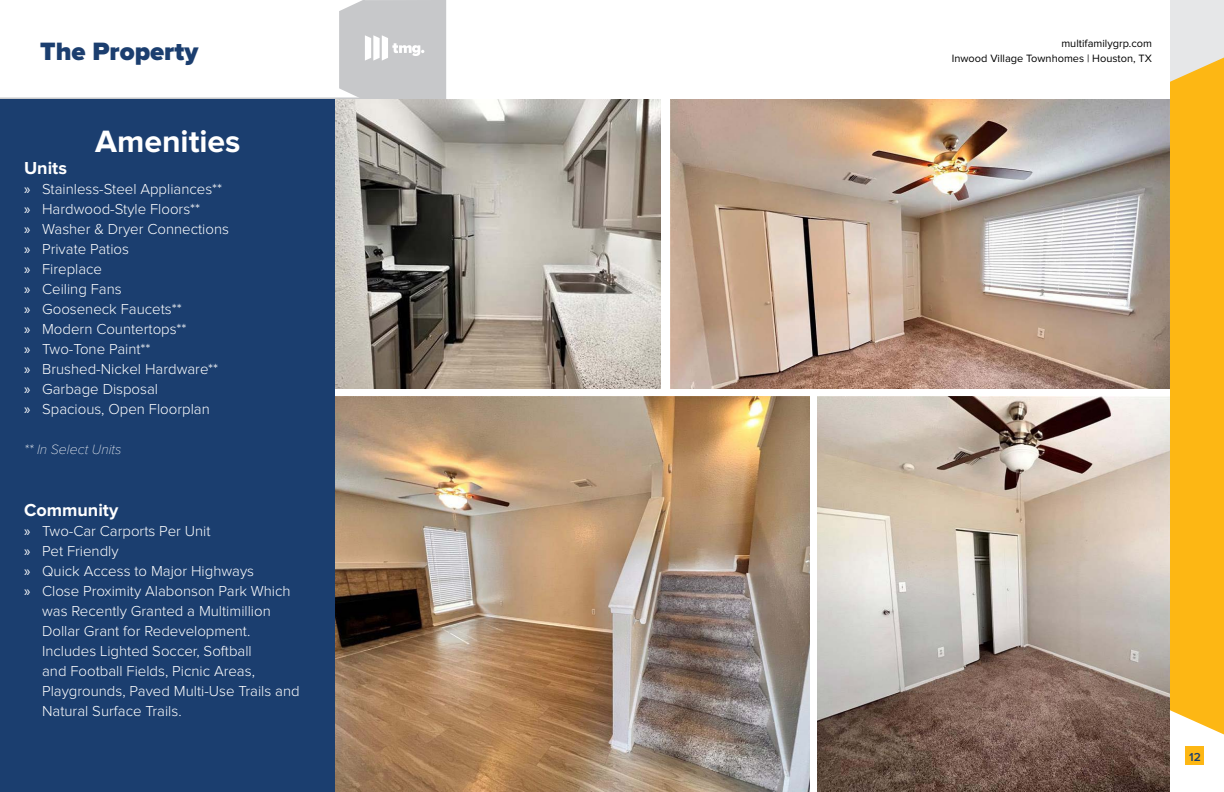
<style>
.page{position:relative;width:1224px;height:792px;background:#fff}
.page>*{position:absolute;margin:0;border:0;box-sizing:border-box;transform-origin:0 0}
.t1{font:700 32px "Proxima Nova";color:#fff}
.t2{font:900 26px "Proxima Nova";color:#1b3e6f}
.t3{font:700 18px "Proxima Nova";color:#fff}
.t4{font:300 15px/20px "Proxima Nova";color:#fff}
.t5{font:italic 100 14px "Proxima Nova";color:#fff}
.t6{font:600 12px "Proxima Nova";color:#1b3e6f}
.t7{font:11px/15px "Proxima Nova";color:#000;text-align:right}
.s1{font-family:"Myriad Pro";font-weight:400}
</style>
<div class="page">
<svg style="left:1170px;top:0;width:54px;height:765px;fill:#fdb714"></svg>
<svg style="left:0;top:0;width:446px;height:100px"></svg>
<img style="left:818px;top:396px;width:352px;height:396px">
<img style="left:334px;top:100px;width:327px;height:288px">
<img style="left:671px;top:100px;width:499px;height:288px">
<img style="left:334px;top:396px;width:475px;height:396px">
<div style="left:0;top:100px;width:334px;height:692px;background:#1b3e6f"></div>
<h2 class="t2" style="left:40px;top:32px;width:159px">The Property</h2>
<p class="t7" style="left:952px;top:36px;width:202px">multifamilygrp.com<br>Inwood Village Townhomes | Houston, TX</p>
<h1 class="t1" style="left:95px;top:123px;width:147px">Amenities</h1>
<p class="t3" style="left:24px;top:158px;width:44px">Units</p>
<p class="t4" style="left:24px;top:179px;width:206px"><span class="s1">»</span> Stainless-Steel Appliances** <span class="s1">»</span> Hardwood-Style Floors**<br><span class="s1">»</span> Washer &amp; Dryer Connections <span class="s1">»</span> Private Patios<br><span class="s1">»</span> Fireplace<br><span class="s1">»</span> Ceiling Fans<br><span class="s1">»</span> Gooseneck Faucets**<br><span class="s1">»</span> Modern Countertops**<br><span class="s1">»</span> Two-Tone Paint**<br><span class="s1">»</span> Brushed-Nickel Hardware**<br><span class="s1">»</span> Garbage Disposal<br><span class="s1">»</span> Spacious, Open Floorplan</p>
<p class="t5" style="left:24px;top:439px;width:99px">** In Select Units</p>
<p class="t3" style="left:24px;top:500px;width:96px">Community</p>
<p class="t4" style="left:24px;top:521px;width:188px"><span class="s1">»</span> Two-Car Carports Per Unit</p>
<p class="t4" style="left:24px;top:541px;width:96px"><span class="s1">»</span> Pet Friendly</p>
<p class="t4" style="left:24px;top:561px;width:232px"><span class="s1">»</span> Quick Access to Major Highways</p>
<p class="t4" style="left:24px;top:581px;width:268px"><span class="s1">»</span> Close Proximity Alabonson Park Which</p>
<p class="t4" style="left:42px;top:601px;width:230px">was Recently Granted a Multimillion</p>
<p class="t4" style="left:42px;top:621px;width:210px">Dollar Grant for Redevelopment.</p>
<p class="t4" style="left:42px;top:641px;width:211px">Includes Lighted Soccer, Softball</p>
<p class="t4" style="left:42px;top:661px;width:214px">and Football Fields, Picnic Areas,</p>
<p class="t4" style="left:42px;top:681px;width:259px">Playgrounds, Paved Multi-Use Trails and</p>
<p class="t4" style="left:42px;top:701px;width:141px">Natural Surface Trails.</p>
<p class="t6" style="left:1189px;top:748px;width:13px">12</p>
</div>
